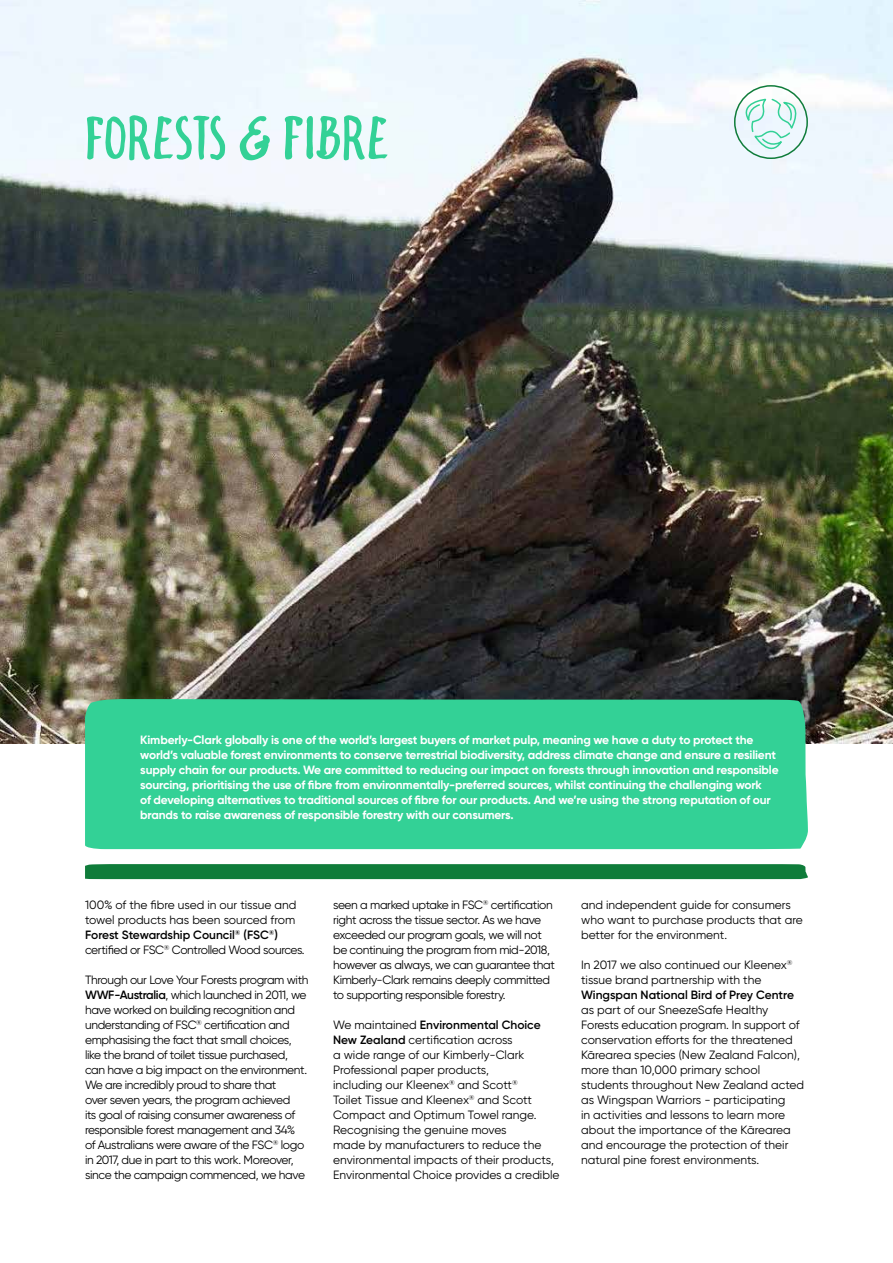
<style>
.page{position:relative;width:893px;height:1263px;background:#fff}
.page>*{position:absolute;margin:0;border:0;box-sizing:border-box;transform-origin:0 0}
.t1{font:61.2px "Fungo";color:#33d196}
.t2{font:12px/15px "Gilroy";letter-spacing:-.03em;color:#000}
.t3{font:12px/15px "Gilroy";color:#000}
.t4{font:700 12px/15px "Gilroy";letter-spacing:-.015em;color:#fff}
.t5{font:600 12px "Gilroy";color:#000}
.s1{font-weight:600}
</style>
<div class="page">
<img style="left:0;top:31px;width:893px;height:712px">
<div style="left:0;top:0;width:893px;height:31px;background:#ebf7ff"></div>
<svg style="left:738px;top:94px;width:66px;height:65px"></svg>
<div style="left:734px;top:85px;width:74px;height:74px;border:2px solid #0f7c3a;border-radius:50%"></div>
<svg style="left:85px;top:864px;width:723px;height:15px;background:#127d3c"></svg>
<div style="left:85px;top:699px;width:723px;height:150px;background:#33d196"></div>
<h1 class="t1" style="left:85px;top:102px;width:306px">FORESTS &amp; FIBRE</h1>
<p class="t4" style="left:140px;top:732px;width:640px">Kimberly-Clark globally is one of the world’s largest buyers of market pulp, meaning we have a duty to protect the world’s valuable forest environments to conserve terrestrial biodiversity, address climate change and ensure a resilient supply chain for our products. We are committed to reducing our impact on forests through innovation and responsible sourcing, prioritising the use of fibre from environmentally-preferred sources, whilst continuing the challenging work<br>of developing alternatives to traditional sources of fibre for our products. And we’re using the strong reputation of our brands to raise awareness of responsible forestry with our consumers.</p>
<p class="t2" style="left:85px;top:897px;width:221px">100% of the fibre used in our tissue and towel products has been sourced from <span class="s1">Forest Stewardship Council</span><sup>®</sup> <span class="s1">(FSC</span><sup>®</sup><span class="s1">) </span>certified or FSC<sup>®</sup> Controlled Wood sources.</p>
<p class="t2" style="left:85px;top:972px;width:225px">Through our Love Your Forests program with <span class="s1">WWF-Australia</span>, which launched in 2011, we have worked on building recognition and understanding of FSC<sup>®</sup> certification and emphasising the fact that small choices, like the brand of toilet tissue purchased, can have a big impact on the environment.<br>We are incredibly proud to share that<br>over seven years, the program achieved<br>its goal of raising consumer awareness of responsible forest management and 34% of Australians were aware of the FSC<sup>®</sup> logo in 2017, due in part to this work. Moreover, since the campaign commenced, we have</p>
<p class="t2" style="left:333px;top:897px;width:223px">seen a marked uptake in FSC<sup>®</sup> certification right across the tissue sector. As we have exceeded our program goals, we will not be continuing the program from mid-2018, however as always, we can guarantee that Kimberly-Clark remains deeply committed to supporting responsible forestry.</p>
<p class="t3" style="left:333px;top:1017px;width:228px">We maintained <span class="s1">Environmental Choice New Zealand</span> certification across<br>a wide range of our Kimberly-Clark Professional paper products,<br>including our Kleenex<sup>®</sup> and Scott<sup>®<br></sup>Toilet Tissue and Kleenex<sup>®</sup> and Scott Compact and Optimum Towel range.<br>Recognising the genuine moves<br>made by manufacturers to reduce the environmental impacts of their products, Environmental Choice provides a credible</p>
<p class="t3" style="left:581px;top:897px;width:223px">and independent guide for consumers who want to purchase products that are better for the environment.</p>
<p class="t3" style="left:581px;top:957px;width:213px">In 2017 we also continued our Kleenex<sup>® </sup>tissue brand partnership with the</p>
<p class="t5" style="left:581px;top:987px;width:214px">Wingspan National Bird of Prey Centre</p>
<p class="t3" style="left:581px;top:1002px;width:224px">as part of our SneezeSafe Healthy Forests education program. In support of conservation efforts for the threatened Kārearea species (New Zealand Falcon), more than 10,000 primary school students throughout New Zealand acted as Wingspan Warriors - participating<br>in activities and lessons to learn more about the importance of the Kārearea and encourage the protection of their natural pine forest environments.</p>
</div>
